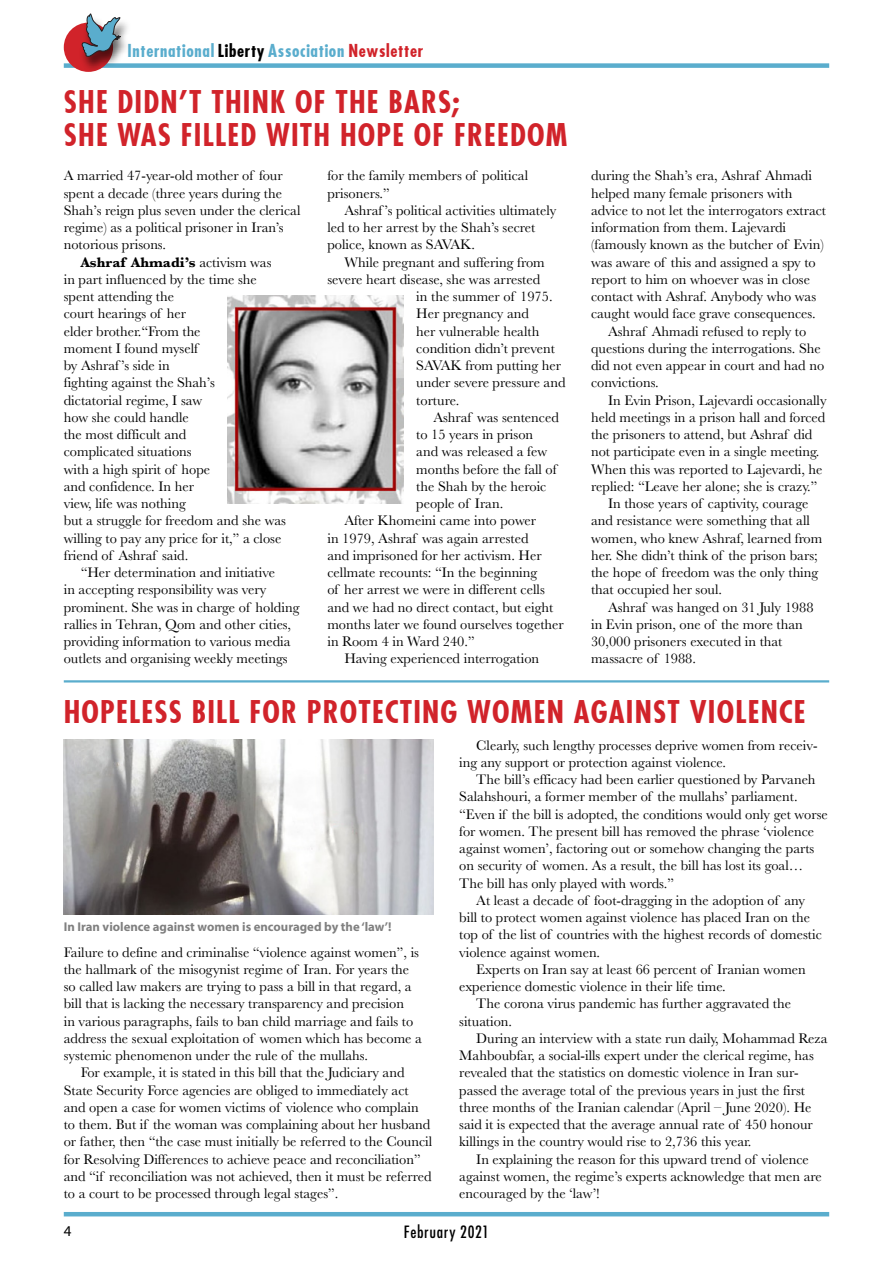
<style>
.page{position:relative;width:893px;height:1263px;background:#fff}
.page>*{position:absolute;margin:0;border:0;box-sizing:border-box;transform-origin:0 0}
._01_Headline_Unalign{font:700 condensed 30px/33px "Futura";letter-spacing:.04em;color:#d1232a}
.t1{font:700 condensed 17.1px "Futura";letter-spacing:.04em;color:#5aadcd}
.t2{font:500 condensed 16.5px "Futura";letter-spacing:.04em;color:#000}
.t3{font:15px "Myriad Pro";color:#000}
._03_BODY_no_hyphenat{font:14.4px/17.2px "Baskerville";color:#000}
._03_BODY_Indented_9{font:14.4px/17.2px "Baskerville";color:#000}
._03_BODY_First_Para{font:14.4px/17.2px "Baskerville";color:#000}
.Caption_8_5_9{font:700 12.75px "Myriad Pro";color:#808080}
.s1{color:#000}
.s2{color:#d1232a}
.s3{font-weight:700}
</style>
<div class="page">
<div style="left:64px;top:63px;width:765px;height:5px;background:#5aadcd"></div>
<div style="left:64px;top:23px;width:49px;height:49px;background:#d1232a;border-radius:50%"></div>
<div style="left:79px;top:15px;width:52px;height:58px;background:#000;opacity:.61"></div>
<svg style="left:81px;top:14px;width:40px;height:43px"></svg>
<hr style="left:64px;top:1212px;width:765px;height:4px;background:#5aadcd">
<img style="left:228px;top:296px;width:176px;height:207px">
<hr style="left:64px;top:680px;width:765px;height:2px;background:#5aadcd">
<img style="left:64px;top:740px;width:370px;height:174px">
<p class="t1" style="left:127px;top:40px;width:297px">International <span class="s1">Liberty</span> Association <span class="s2">Newsletter</span></p>
<p class="_01_Headline_Unalign" style="left:64px;top:85px;width:505px">SHE DIDN’T THINK OF THE BARS;<br>SHE WAS FILLED WITH HOPE OF FREEDOM</p>
<p class="_03_BODY_First_Para" style="left:64px;top:167px;width:238px">A married 47-year-old mother of four spent a decade (three years during the Shah’s reign plus seven under the clerical regime) as a political prisoner in Iran’s notorious prisons.</p>
<p class="_03_BODY_no_hyphenat" style="left:64px;top:253px;width:224px;text-indent:17px"><span class="s3">Ashraf Ahmadi’s</span> activism was in part influenced by the time she spent attending the<br>court hearings of her<br>elder brother.“From the<br>moment I found myself<br>by Ashraf ’s side in<br>fighting against the Shah’s<br>dictatorial regime, I saw<br>how she could handle<br>the most difficult and<br>complicated situations<br>with a high spirit of hope<br>and confidence. In her<br>view, life was nothing<br>but a struggle for freedom and she was willing to pay any price for it,” a close friend of Ashraf said.</p>
<p class="_03_BODY_no_hyphenat" style="left:64px;top:564px;width:237px;text-indent:17px">“Her determination and initiative<br>in accepting responsibility was very prominent. She was in charge of holding rallies in Tehran, Qom and other cities, providing information to various media outlets and organising weekly meetings</p>
<p class="_03_BODY_no_hyphenat" style="left:327px;top:167px;width:202px">for the family members of political prisoners.”</p>
<p class="_03_BODY_no_hyphenat" style="left:327px;top:202px;width:231px;text-indent:17px">Ashraf ’s political activities ultimately led to her arrest by the Shah’s secret police, known as SAVAK.</p>
<p class="_03_BODY_no_hyphenat" style="left:344px;top:253px;width:202px">While pregnant and suffering from</p>
<p class="_03_BODY_no_hyphenat" style="left:327px;top:271px;width:214px">severe heart disease, she was arrested</p>
<p class="_03_BODY_no_hyphenat" style="left:416px;top:288px;width:138px">in the summer of 1975.</p>
<p class="_03_BODY_no_hyphenat" style="left:416px;top:305px;width:114px">Her pregnancy and</p>
<p class="_03_BODY_no_hyphenat" style="left:416px;top:322px;width:125px">her vulnerable health</p>
<p class="_03_BODY_no_hyphenat" style="left:416px;top:340px;width:140px">condition didn’t prevent</p>
<p class="_03_BODY_no_hyphenat" style="left:416px;top:357px;width:146px">SAVAK from putting her</p>
<p class="_03_BODY_no_hyphenat" style="left:416px;top:374px;width:151px">under severe pressure and</p>
<p class="_03_BODY_no_hyphenat" style="left:416px;top:391px;width:44px">torture.</p>
<p class="_03_BODY_no_hyphenat" style="left:416px;top:409px;width:144px;text-indent:17px">Ashraf was sentenced to 15 years in prison<br>and was released a few months before the fall of the Shah by the heroic people of Iran.</p>
<p class="_03_BODY_no_hyphenat" style="left:327px;top:512px;width:238px;text-indent:17px">After Khomeini came into power<br>in 1979, Ashraf was again arrested<br>and imprisoned for her activism. Her cellmate recounts: “In the beginning<br>of her arrest we were in different cells and we had no direct contact, but eight months later we found ourselves together in Room 4 in Ward 240.”</p>
<p class="_03_BODY_no_hyphenat" style="left:344px;top:650px;width:196px">Having experienced interrogation</p>
<p class="_03_BODY_no_hyphenat" style="left:591px;top:167px;width:237px">during the Shah’s era, Ashraf Ahmadi helped many female prisoners with advice to not let the interrogators extract information from them. Lajevardi (famously known as the butcher of Evin) was aware of this and assigned a spy to report to him on whoever was in close contact with Ashraf. Anybody who was caught would face grave consequences.</p>
<p class="_03_BODY_no_hyphenat" style="left:591px;top:322px;width:235px;text-indent:17px">Ashraf Ahmadi refused to reply to questions during the interrogations. She did not even appear in court and had no convictions.</p>
<p class="_03_BODY_no_hyphenat" style="left:591px;top:391px;width:237px;text-indent:17px">In Evin Prison, Lajevardi occasionally held meetings in a prison hall and forced the prisoners to attend, but Ashraf did not participate even in a single meeting.<br>When this was reported to Lajevardi, he replied: “Leave her alone; she is crazy.”</p>
<p class="_03_BODY_no_hyphenat" style="left:591px;top:495px;width:233px;text-indent:17px">In those years of captivity, courage and resistance were something that all women, who knew Ashraf, learned from her. She didn’t think of the prison bars; the hope of freedom was the only thing that occupied her soul.</p>
<p class="_03_BODY_no_hyphenat" style="left:591px;top:598px;width:224px;text-indent:17px">Ashraf was hanged on 31 July 1988 in Evin prison, one of the more than<br>30,000 prisoners executed in that massacre of 1988.</p>
<p class="_01_Headline_Unalign" style="left:64px;top:695px;width:743px">HOPELESS BILL FOR PROTECTING WOMEN AGAINST VIOLENCE</p>
<p class="Caption_8_5_9" style="left:64px;top:918px;width:329px">In Iran violence against women is encouraged by the ‘law’!</p>
<p class="_03_BODY_First_Para" style="left:64px;top:943px;width:360px">Failure to define and criminalise “violence against women”, is the hallmark of the misogynist regime of Iran. For years the so called law makers are trying to pass a bill in that regard, a bill that is lacking the necessary transparency and precision<br>in various paragraphs, fails to ban child marriage and fails to address the sexual exploitation of women which has become a systemic phenomenon under the rule of the mullahs.</p>
<p class="_03_BODY_Indented_9" style="left:64px;top:1064px;width:370px;text-indent:17px">For example, it is stated in this bill that the Judiciary and State Security Force agencies are obliged to immediately act and open a case for women victims of violence who complain to them. But if the woman was complaining about her husband or father, then “the case must initially be referred to the Council for Resolving Differences to achieve peace and reconciliation” and “if reconciliation was not achieved, then it must be referred to a court to be processed through legal stages”.</p>
<p class="_03_BODY_Indented_9" style="left:459px;top:736px;width:360px;text-indent:17px">Clearly, such lengthy processes deprive women from receiv&shy;ing any support or protection against violence.</p>
<p class="_03_BODY_Indented_9" style="left:459px;top:771px;width:370px;text-indent:17px">The bill’s efficacy had been earlier questioned by Parvaneh Salahshouri, a former member of the mullahs’ parliament. “Even if the bill is adopted, the conditions would only get worse for women. The present bill has removed the phrase ‘violence against women’, factoring out or somehow changing the parts on security of women. As a result, the bill has lost its goal… The bill has only played with words.”</p>
<p class="_03_BODY_Indented_9" style="left:459px;top:892px;width:364px;text-indent:17px">At least a decade of foot-dragging in the adoption of any bill to protect women against violence has placed Iran on the top of the list of countries with the highest records of domestic violence against women.</p>
<p class="_03_BODY_Indented_9" style="left:459px;top:961px;width:348px;text-indent:17px">Experts on Iran say at least 66 percent of Iranian women experience domestic violence in their life time.</p>
<p class="_03_BODY_no_hyphenat" style="left:459px;top:995px;width:333px;text-indent:17px">The corona virus pandemic has further aggravated the situation.</p>
<p class="_03_BODY_Indented_9" style="left:459px;top:1030px;width:370px;text-indent:17px">During an interview with a state run daily, Mohammad Reza Mahboubfar, a social-ills expert under the clerical regime, has revealed that the statistics on domestic violence in Iran sur&shy;passed the average total of the previous years in just the first three months of the Iranian calendar (April – June 2020). He said it is expected that the average annual rate of 450 honour killings in the country would rise to 2,736 this year.</p>
<p class="_03_BODY_Indented_9" style="left:459px;top:1150px;width:364px;text-indent:17px">In explaining the reason for this upward trend of violence against women, the regime’s experts acknowledge that men are encouraged by the ‘law’!</p>
<p class="t3" style="left:64px;top:1222px;width:9px">4</p>
<p class="t2" style="left:404px;top:1222px;width:87px">February 2021</p>
</div>
